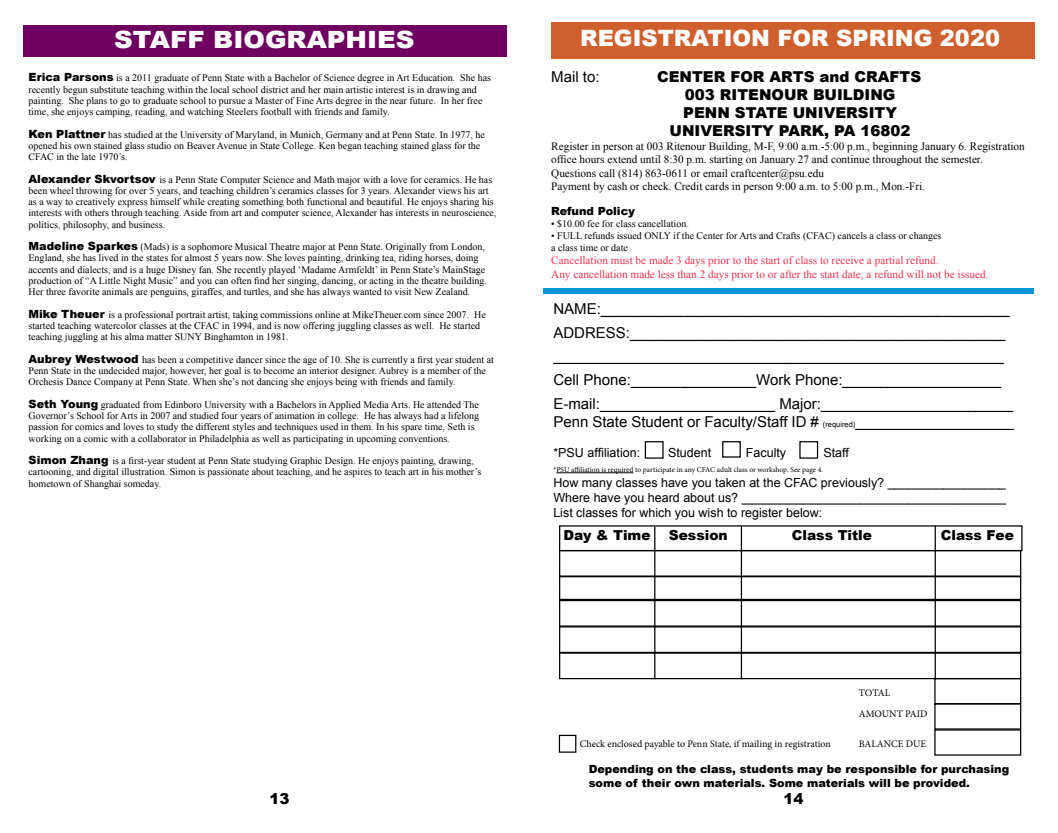
<style>
.page{position:relative;width:1058px;height:833px;background:#fff}
.page>*{position:absolute;margin:0;border:0;box-sizing:border-box;transform-origin:0 0}
.t1{font:900 23.75px "Arial";color:#fff;scale:1.09 1}
.t2{font:900 22.5px "Arial";color:#fff}
.t3{font:15px/23.8px "Arial";color:#000}
.t4{font:900 15px/18px "Arial";color:#000;text-align:center}
.t5{font:900 13.75px "Arial";color:#000}
.t6{font:12.5px/15px "Arial";color:#000;text-align:justify}
.t7{font:11.25px/13.5px "Times New Roman";color:#000}
.t8{font:11.25px/13.8px "Times New Roman";color:#ee334f}
.t9{font:900 11.25px/13.5px "Arial";color:#000}
.t10{font:10px/11.2px "Times New Roman";color:#000}
.t11{font:10px/21px "Minion Pro";color:#000}
.t12{font:7.5px "Minion Pro";letter-spacing:-.005em;color:#000}
.s1{font-family:"Arial";font-weight:900;font-size:11.25px}
.s2{font-size:7.5px}
</style>
<div class="page">
<div style="left:543px;top:288px;width:490px;height:5px;background:#0096d6"></div>
<div style="left:551px;top:22px;width:484px;height:37px;background:#cf602d"></div>
<hr style="left:556px;top:472px;width:77px;height:1px;background:#000">
<div style="left:722px;top:441px;width:18px;height:16px;border:1px solid #000"></div>
<div style="left:644px;top:441px;width:19px;height:17px;border:1px solid #000"></div>
<div style="left:22px;top:25px;width:484px;height:31px;background:#6e005f"></div>
<div style="left:799px;top:441px;width:19px;height:17px;border:1px solid #000"></div>
<div style="left:559px;top:734px;width:17px;height:18px;border:1px solid #000"></div>
<div style="left:559px;top:576px;width:462px;height:24px;border:1px solid #000"></div>
<div style="left:559px;top:600px;width:462px;height:26px;border:1px solid #000"></div>
<div style="left:559px;top:525px;width:463px;height:26px;border:1px solid #000"></div>
<hr style="left:654px;top:526px;width:1px;height:153px;background:#000">
<hr style="left:740px;top:526px;width:2px;height:153px;background:#000">
<hr style="left:934px;top:525px;width:1px;height:154px;background:#000">
<div style="left:934px;top:703px;width:87px;height:26px;border:1px solid #000"></div>
<div style="left:934px;top:729px;width:87px;height:26px;border:1px solid #000"></div>
<div style="left:559px;top:626px;width:462px;height:27px;border:1px solid #000"></div>
<div style="left:559px;top:652px;width:462px;height:27px;border:1px solid #000"></div>
<h1 class="t1" style="left:114px;top:22px;width:277px">STAFF BIOGRAPHIES</h1>
<p class="t10" style="left:29px;top:72px;width:464px"><span class="s1">Erica Parsons</span> is a 2011 graduate of Penn State with a Bachelor of Science degree in Art Education. She has recently begun substitute teaching within the local school district and her main artistic interest is in drawing and painting. She plans to go to graduate school to pursue a Master of Fine Arts degree in the near future. In her free time, she enjoys camping, reading, and watching Steelers football with friends and family.</p>
<p class="t10" style="left:29px;top:128px;width:458px"><span class="s1">Ken Plattner</span> has studied at the University of Maryland, in Munich, Germany and at Penn State. In 1977, he opened his own stained glass studio on Beaver Avenue in State College. Ken began teaching stained glass for the<br>CFAC in the late 1970’s.</p>
<p class="t10" style="left:29px;top:173px;width:469px"><span class="s1">Alexander Skvortsov</span> is a Penn State Computer Science and Math major with a love for ceramics. He has been wheel throwing for over 5 years, and teaching children’s ceramics classes for 3 years. Alexander views his art as a way to creatively express himself while creating something both functional and beautiful. He enjoys sharing his interests with others through teaching. Aside from art and computer science, Alexander has interests in neuroscience, politics, philosophy, and business.</p>
<p class="t10" style="left:29px;top:241px;width:460px"><span class="s1">Madeline Sparkes</span> (Mads) is a sophomore Musical Theatre major at Penn State. Originally from London, England, she has lived in the states for almost 5 years now. She loves painting, drinking tea, riding horses, doing accents and dialects, and is a huge Disney fan. She recently played ‘Madame Armfeldt’ in Penn State’s MainStage production of “A Little Night Music” and you can often find her singing, dancing, or acting in the theatre building.<br>Her three favorite animals are penguins, giraffes, and turtles, and she has always wanted to visit New Zealand.</p>
<p class="t10" style="left:29px;top:308px;width:459px"><span class="s1">Mike Theuer</span> is a professional portrait artist, taking commissions online at MikeTheuer.com since 2007. He started teaching watercolor classes at the CFAC in 1994, and is now offering juggling classes as well. He started teaching juggling at his alma matter SUNY Binghamton in 1981.</p>
<p class="t10" style="left:29px;top:353px;width:467px"><span class="s1">Aubrey Westwood</span> has been a competitive dancer since the age of 10. She is currently a first year student at<br>Penn State in the undecided major, however, her goal is to become an interior designer. Aubrey is a member of the<br>Orchesis Dance Company at Penn State. When she’s not dancing she enjoys being with friends and family.</p>
<p class="t10" style="left:29px;top:398px;width:452px"><span class="s1">Seth Young</span> graduated from Edinboro University with a Bachelors in Applied Media Arts. He attended The Governor’s School for Arts in 2007 and studied four years of animation in college. He has always had a lifelong passion for comics and loves to study the different styles and techniques used in them. In his spare time, Seth is working on a comic with a collaborator in Philadelphia as well as participating in upcoming conventions.</p>
<p class="t10" style="left:29px;top:455px;width:454px"><span class="s1">Simon Zhang</span> is a first-year student at Penn State studying Graphic Design. He enjoys painting, drawing, cartooning, and digital illustration. Simon is passionate about teaching, and he aspires to teach art in his mother’s hometown of Shanghai someday.</p>
<h2 class="t2" style="left:580px;top:22px;width:421px">REGISTRATION FOR SPRING 2020</h2>
<h3 class="t3" style="left:551px;top:65px;width:50px">Mail to:</h3>
<h3 class="t4" style="left:657px;top:67px;width:266px">CENTER FOR ARTS and CRAFTS<br>003 RITENOUR BUILDING<br>PENN STATE UNIVERSITY<br>UNIVERSITY PARK, PA 16802</h3>
<p class="t7" style="left:551px;top:139px;width:475px">Register in person at 003 Ritenour Building, M-F, 9:00 a.m.-5:00 p.m., beginning January 6. Registration office hours extend until 8:30 p.m. starting on January 27 and continue throughout the semester.<br>Questions call (814) 863-0611 or email craftcenter@psu.edu<br>Payment by cash or check. Credit cards in person 9:00 a.m. to 5:00 p.m., Mon.-Fri.</p>
<p class="t9" style="left:551px;top:203px;width:85px">Refund Policy</p>
<p class="t10" style="left:551px;top:217px;width:139px">• $10.00 fee for class cancellation.</p>
<p class="t10" style="left:551px;top:229px;width:392px;line-height:12px">• FULL refunds issued ONLY if the Center for Arts and Crafts (CFAC) cancels a class or changes a class time or date</p>
<p class="t8" style="left:551px;top:253px;width:439px">Cancellation must be made 3 days prior to the start of class to receive a partial refund.<br>Any cancellation made less than 2 days prior to or after the start date, a refund will not be issued.</p>
<p class="t3" style="left:553px;top:297px;width:461px">NAME:_________________________________________________ ADDRESS:_____________________________________________ ______________________________________________________ Cell Phone:_______________Work Phone:___________________ E-mail:_____________________ Major:_______________________</p>
<h3 class="t3" style="left:553px;top:410px;width:462px">Penn State Student or Faculty/Staff ID # <span class="s2">(required)</span>___________________</h3>
<p class="t6" style="left:553px;top:445px;width:88px">*PSU affiliation:</p>
<p class="t6" style="left:668px;top:445px;width:45px">Student</p>
<p class="t6" style="left:746px;top:445px;width:42px">Faculty</p>
<p class="t6" style="left:823px;top:445px;width:27px">Staff</p>
<p class="t12" style="left:553px;top:464px;width:271px">*PSU affiliation is required to participate in any CFAC adult class or workshop. See page 4.</p>
<p class="t6" style="left:553px;top:475px;width:454px">How many classes have you taken at the CFAC previously? _________________ Where have you heard about us? ______________________________________ List classes for which you wish to register below:</p>
<h3 class="t5" style="left:563px;top:525px;width:89px">Day &amp; Time</h3>
<h3 class="t5" style="left:669px;top:525px;width:60px">Session</h3>
<h3 class="t5" style="left:791px;top:525px;width:82px">Class Title</h3>
<h3 class="t5" style="left:940px;top:525px;width:75px">Class Fee</h3>
<p class="t11" style="left:858px;top:682px;width:70px">TOTAL<br>AMOUNT PAID</p>
<p class="t11" style="left:858px;top:733px;width:69px">BALANCE DUE</p>
<p class="t9" style="left:588px;top:761px;width:422px">Depending on the class, students may be responsible for purchasing some of their own materials. Some materials will be provided.</p>
<p class="t11" style="left:579px;top:733px;width:253px">Check enclosed payable to Penn State, if mailing in registration</p>
<h3 class="t4" style="left:269px;top:789px;width:22px">13</h3>
<h3 class="t4" style="left:783px;top:789px;width:22px">14</h3>
</div>
